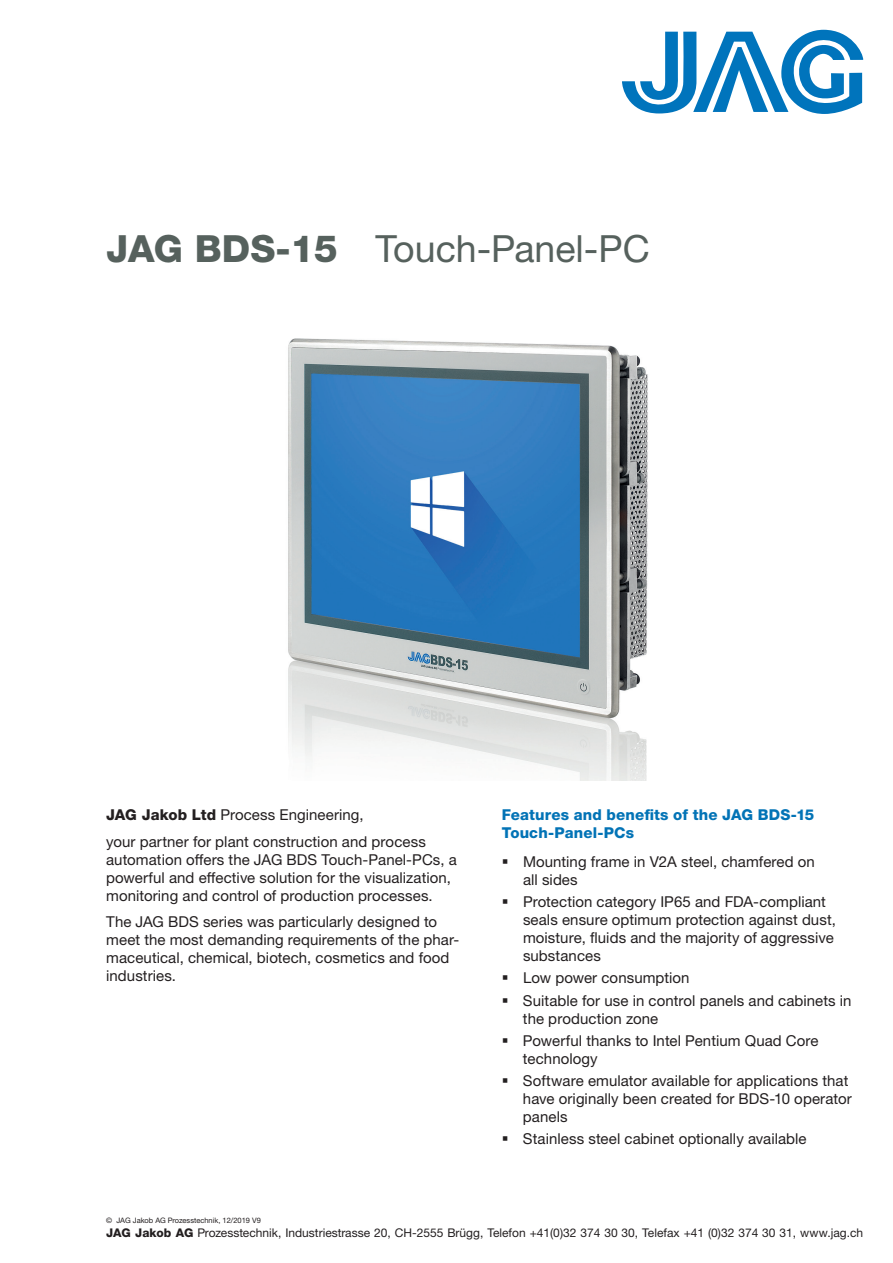
<style>
.page{position:relative;width:893px;height:1263px;background:#fff}
.page>*{position:absolute;margin:0;border:0;box-sizing:border-box;transform-origin:0 0}
.t1{font:37.5px "Helvetica Neue LTW1 G";color:#56615d}
.t2{font:15px/18px "Helvetica Neue LTW1 G";letter-spacing:.005em;color:#231f20}
.t3{font:800 15px/18px "Helvetica Neue LTW1 G";letter-spacing:.01em;color:#0273b6}
.t4{font:12px "Helvetica Neue LTW1 G";color:#231f20}
.t5{font:7.5px "Helvetica Neue LTW1 G";color:#231f20}
.s1{font-weight:800}
</style>
<div class="page">
<svg style="left:622px;top:30px;width:241px;height:84px"></svg>
<img style="left:288px;top:338px;width:360px;height:442px">
<h1 class="t1" style="left:106px;top:226px;width:545px"><span class="s1">JAG BDS-15</span> Touch-Panel-PC</h1>
<p class="t2" style="left:106px;top:801px;width:321px;line-height:26.5px"><span class="s1">JAG Jakob Ltd</span> Process Engineering,<br>your partner for plant construction and process</p>
<p class="t2" style="left:106px;top:850px;width:352px">automation offers the JAG BDS Touch-Panel-PCs, a powerful and effective solution for the visualization, monitoring and control of production processes.</p>
<p class="t2" style="left:106px;top:913px;width:355px">The JAG BDS series was particularly designed to meet the most demanding requirements of the phar&shy;maceutical, chemical, biotech, cosmetics and food industries.</p>
<p class="t3" style="left:502px;top:806px;width:314px">Features and benefits of the JAG BDS-15<br>Touch-Panel-PCs</p>
<p class="t2" style="left:523px;top:852px;width:293px">Mounting frame in V2A steel, chamfered on all sides</p>
<p class="t2" style="left:523px;top:893px;width:314px">Protection category IP65 and FDA-compliant seals ensure optimum protection against dust, moisture, fluids and the majority of aggressive substances</p>
<p class="t2" style="left:523px;top:967px;width:330px;line-height:22.2px">Low power consumption<br>Suitable for use in control panels and cabinets in</p>
<p class="t2" style="left:523px;top:1007px;width:297px;line-height:22.2px">the production zone<br>Powerful thanks to Intel Pentium Quad Core</p>
<p class="t2" style="left:523px;top:1047px;width:327px;line-height:22.2px">technology<br>Software emulator available for applications that</p>
<p class="t2" style="left:523px;top:1090px;width:330px">have originally been created for BDS-10 operator panels</p>
<p class="t2" style="left:523px;top:1130px;width:285px">Stainless steel cabinet optionally available</p>
<p class="t5" style="left:106px;top:1216px;width:156px">© JAG Jakob AG Prozesstechnik, 12/2019 V9</p>
<p class="t4" style="left:106px;top:1226px;width:758px"><span class="s1">JAG Jakob AG</span> Prozesstechnik, Industriestrasse 20, CH-2555 Brügg, Telefon +41(0)32 374 30 30, Telefax +41 (0)32 374 30 31, www.jag.ch</p>
</div>
